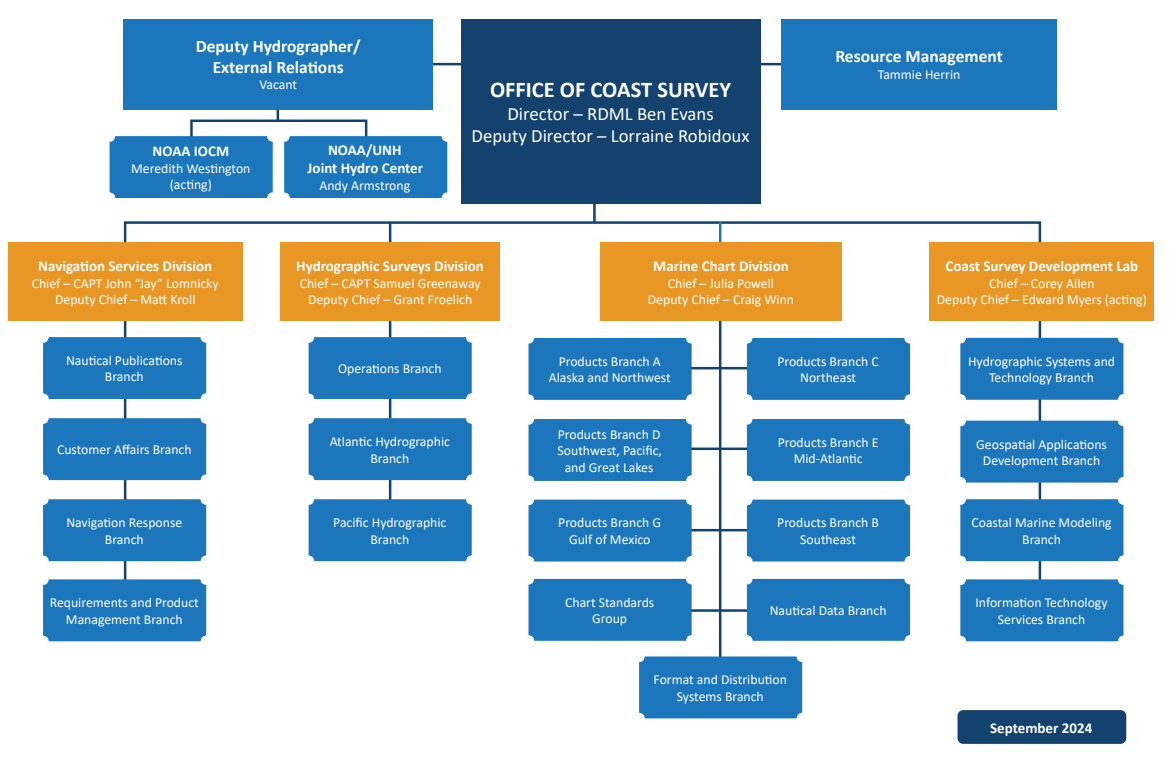
<style>
.page{position:relative;width:1175px;height:763px;background:#fff}
.page>*{position:absolute;margin:0;border:0;box-sizing:border-box;transform-origin:0 0}
.t1{font:700 22.5px "Calibri";color:#fff}
.t2{font:18.75px/22.5px "Calibri";color:#fff;text-align:center}
.t3{font:700 17.5px/21px "Calibri";color:#fff;text-align:center}
.t4{font:700 15px/18px "Calibri";color:#fff;text-align:center}
.t5{font:13.75px/16.5px "Calibri";color:#fff;text-align:center}
</style>
<div class="page">
<svg style="left:190px;top:118px;width:178px;height:18px"></svg>
<hr style="left:416px;top:63px;width:375px;height:2px;background:#13426e">
<hr style="left:277px;top:95px;width:2px;height:26px;background:#13426e">
<svg style="left:123px;top:221px;width:919px;height:371px"></svg>
<hr style="left:593px;top:197px;width:3px;height:26px;background:#13426e">
<hr style="left:684px;top:447px;width:68px;height:3px;background:#13426e">
<hr style="left:684px;top:529px;width:68px;height:2px;background:#13426e">
<hr style="left:684px;top:609px;width:69px;height:2px;background:#13426e">
<hr style="left:719px;top:314px;width:2px;height:373px;background:#13426e">
<hr style="left:389px;top:222px;width:2px;height:293px;background:#13426e">
<hr style="left:719px;top:222px;width:2px;height:26px;background:#1b76bc">
<hr style="left:678px;top:367px;width:73px;height:2px;background:#13426e">
<div style="left:284px;top:136px;width:163px;height:62px;background:#1b76bc;border-radius:6px"></div>
<div style="left:110px;top:136px;width:163px;height:62px;background:#1b76bc;border-radius:6px"></div>
<div style="left:124px;top:19px;width:309px;height:90px;background:#1b76bc"></div>
<div style="left:781px;top:19px;width:276px;height:90px;background:#1b76bc"></div>
<div style="left:747px;top:338px;width:163px;height:62px;background:#1b76bc;border-radius:6px"></div>
<div style="left:747px;top:419px;width:163px;height:62px;background:#1b76bc;border-radius:6px"></div>
<div style="left:529px;top:338px;width:163px;height:62px;background:#1b76bc;border-radius:6px"></div>
<div style="left:747px;top:579px;width:163px;height:61px;background:#1b76bc;border-radius:6px"></div>
<div style="left:529px;top:499px;width:163px;height:62px;background:#1b76bc;border-radius:6px"></div>
<div style="left:747px;top:499px;width:163px;height:62px;background:#1b76bc;border-radius:6px"></div>
<div style="left:529px;top:579px;width:163px;height:61px;background:#1b76bc;border-radius:6px"></div>
<div style="left:529px;top:419px;width:163px;height:62px;background:#1b76bc;border-radius:6px"></div>
<div style="left:461px;top:19px;width:299px;height:185px;background:#13426e"></div>
<div style="left:958px;top:710px;width:168px;height:33px;background:#13426e;border-radius:6px"></div>
<div style="left:8px;top:242px;width:234px;height:79px;background:#e89724"></div>
<div style="left:280px;top:242px;width:220px;height:79px;background:#e89724"></div>
<div style="left:600px;top:242px;width:242px;height:79px;background:#e89724"></div>
<div style="left:43px;top:337px;width:163px;height:62px;background:#1b76bc;border-radius:6px"></div>
<div style="left:43px;top:418px;width:163px;height:62px;background:#1b76bc;border-radius:6px"></div>
<div style="left:43px;top:499px;width:163px;height:62px;background:#1b76bc;border-radius:6px"></div>
<div style="left:43px;top:579px;width:163px;height:62px;background:#1b76bc;border-radius:6px"></div>
<div style="left:960px;top:338px;width:163px;height:61px;background:#1b76bc;border-radius:6px"></div>
<div style="left:960px;top:420px;width:163px;height:62px;background:#1b76bc;border-radius:6px"></div>
<div style="left:960px;top:579px;width:163px;height:62px;background:#1b76bc;border-radius:6px"></div>
<div style="left:960px;top:499px;width:163px;height:62px;background:#1b76bc;border-radius:6px"></div>
<div style="left:929px;top:242px;width:225px;height:79px;background:#e89724"></div>
<div style="left:309px;top:337px;width:163px;height:62px;background:#1b76bc;border-radius:6px"></div>
<div style="left:309px;top:418px;width:163px;height:62px;background:#1b76bc;border-radius:6px"></div>
<div style="left:309px;top:499px;width:163px;height:62px;background:#1b76bc;border-radius:6px"></div>
<div style="left:639px;top:656px;width:163px;height:62px;background:#1b76bc;border-radius:6px"></div>
<p class="t3" style="left:196px;top:35px;width:166px">Deputy Hydrographer/<br>External Relations</p>
<p class="t5" style="left:259px;top:76px;width:39px">Vacant</p>
<p class="t4" style="left:153px;top:142px;width:78px">NOAA IOCM</p>
<p class="t5" style="left:131px;top:159px;width:121px">Meredith Westington (acting)</p>
<p class="t4" style="left:308px;top:141px;width:117px">NOAA/UNH<br>Joint Hydro Center</p>
<p class="t5" style="left:319px;top:177px;width:92px">Andy Armstrong</p>
<h1 class="t1" style="left:490px;top:74px;width:243px">OFFICE OF COAST SURVEY</h1>
<h2 class="t2" style="left:472px;top:102px;width:279px">Director – RDML Ben Evans<br>Deputy Director – Lorraine Robidoux</h2>
<p class="t4" style="left:38px;top:257px;width:176px">Navigation Services Division</p>
<p class="t5" style="left:32px;top:274px;width:189px">Chief – CAPT John “Jay” Lomnicky<br>Deputy Chief – Matt Kroll</p>
<p class="t4" style="left:296px;top:257px;width:189px">Hydrographic Surveys Division</p>
<p class="t5" style="left:300px;top:274px;width:182px">Chief – CAPT Samuel Greenaway<br>Deputy Chief – Grant Froelich</p>
<p class="t4" style="left:653px;top:257px;width:137px">Marine Chart Division</p>
<p class="t5" style="left:648px;top:274px;width:148px">Chief – Julia Powell<br>Deputy Chief – Craig Winn</p>
<p class="t3" style="left:835px;top:46px;width:169px">Resource Management</p>
<p class="t5" style="left:878px;top:66px;width:84px">Tammie Herrin</p>
<p class="t4" style="left:946px;top:257px;width:194px">Coast Survey Development Lab</p>
<p class="t5" style="left:937px;top:274px;width:212px">Chief – Corey Allen<br>Deputy Chief – Edward Myers (acting)</p>
<p class="t5" style="left:66px;top:352px;width:118px">Nautical Publications<br>Branch</p>
<p class="t5" style="left:338px;top:360px;width:105px">Operations Branch</p>
<p class="t5" style="left:549px;top:352px;width:123px">Products Branch A<br>Alaska and Northwest</p>
<p class="t5" style="left:777px;top:352px;width:103px">Products Branch C<br>Northeast</p>
<p class="t5" style="left:968px;top:352px;width:149px">Hydrographic Systems and<br>Technology Branch</p>
<p class="t5" style="left:57px;top:441px;width:136px">Customer Affairs Branch</p>
<p class="t5" style="left:330px;top:433px;width:122px">Atlantic Hydrographic<br>Branch</p>
<p class="t5" style="left:558px;top:425px;width:106px">Products Branch D<br>Southwest, Pacific, and Great Lakes</p>
<p class="t5" style="left:778px;top:433px;width:102px">Products Branch E<br>Mid-Atlantic</p>
<p class="t5" style="left:976px;top:435px;width:132px">Geospatial Applications<br>Development Branch</p>
<p class="t5" style="left:66px;top:514px;width:117px">Navigation Response<br>Branch</p>
<p class="t5" style="left:333px;top:514px;width:115px">Pacific Hydrographic<br>Branch</p>
<p class="t5" style="left:558px;top:514px;width:104px">Products Branch G<br>Gulf of Mexico</p>
<p class="t5" style="left:777px;top:514px;width:103px">Products Branch B<br>Southeast</p>
<p class="t5" style="left:971px;top:514px;width:142px">Coastal Marine Modeling<br>Branch</p>
<p class="t5" style="left:50px;top:594px;width:151px">Requirements and Product<br>Management Branch</p>
<p class="t5" style="left:565px;top:593px;width:91px">Chart Standards<br>Group</p>
<p class="t5" style="left:770px;top:601px;width:118px">Nautical Data Branch</p>
<p class="t5" style="left:976px;top:594px;width:134px">Information Technology<br>Services Branch</p>
<p class="t5" style="left:654px;top:671px;width:135px">Format and Distribution<br>Systems Branch</p>
<p class="t4" style="left:990px;top:718px;width:104px">September 2024</p>
</div>
